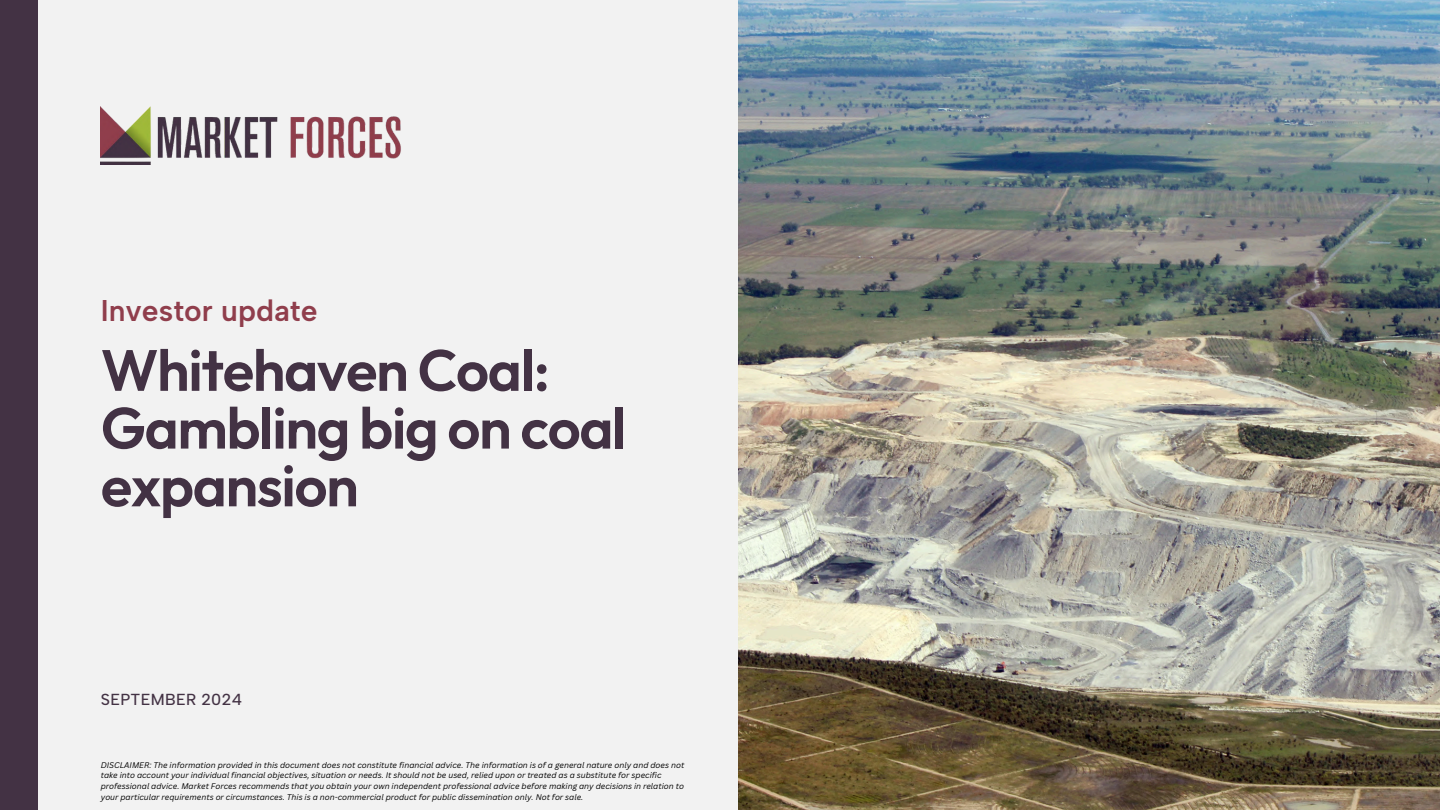
<style>
.page{position:relative;width:1440px;height:810px;background:#f2f2f2}
.page>*{position:absolute;margin:0;border:0;box-sizing:border-box;transform-origin:0 0}
.t1{font:600 58px/57.8px "Outfit";letter-spacing:-.02em;color:#433244}
.t2{font:600 30px "Albert Sans";color:#903e4c}
.t3{font:500 16px "Albert Sans";letter-spacing:.02em;color:#433244}
.t4{font:italic 8px/10.7px "Canva Sans";color:#000}
</style>
<div class="page">
<img style="left:101px;top:107px;width:300px;height:57px">
<img style="left:739px;top:0;width:701px;height:810px">
<div style="left:0;top:0;width:38px;height:810px;background:#433244"></div>
<h3 class="t2" style="left:101px;top:292px;width:218px">Investor update</h3>
<h1 class="t1" style="left:101px;top:340px;width:527px">Whitehaven Coal:<br>Gambling big on coal expansion</h1>
<p class="t3" style="left:101px;top:690px;width:143px">SEPTEMBER 2024</p>
<p class="t4" style="left:101px;top:759px;width:585px">DISCLAIMER: The information provided in this document does not constitute financial advice. The information is of a general nature only and does not take into account your individual financial objectives, situation or needs. It should not be used, relied upon or treated as a substitute for specific professional advice. Market Forces recommends that you obtain your own independent professional advice before making any decisions in relation to your particular requirements or circumstances. This is a non-commercial product for public dissemination only. Not for sale.</p>
</div>
